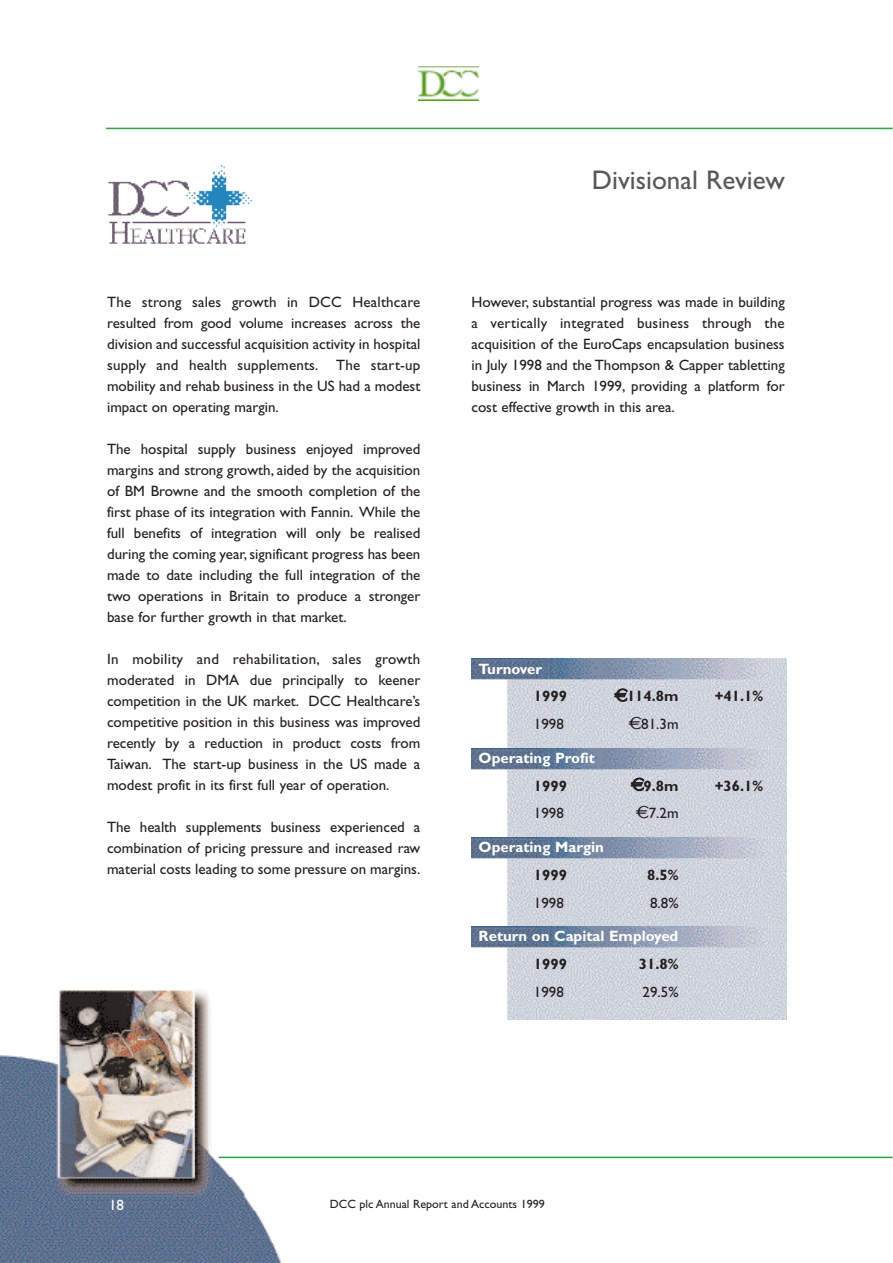
<style>
.page{position:relative;width:893px;height:1263px;background:#fff}
.page>*{position:absolute;margin:0;border:0;box-sizing:border-box;transform-origin:0 0}
.t1{font:27px "Gill Sans";color:#57585a}
.t2{font:15px/21px "Gill Sans";color:#231f20;text-align:justify}
.t3{font:700 15px "Gill Sans";color:#fff}
.t4{font:700 15px "Gill Sans";color:#231f20}
.t5{font:15px "Gill Sans";color:#fff}
.t6{font:12px "Gill Sans";color:#231f20}
.s1{font-family:"Euro etica";font-weight:400}
.s2{font-family:"Euro etica"}
</style>
<div class="page">
<img style="left:0;top:990px;width:300px;height:273px">
<hr style="left:106px;top:128px;width:786px;height:1px;background:#2da343">
<hr style="left:219px;top:1157px;width:673px;height:1px;background:#2da343">
<img style="left:418px;top:67px;width:60px;height:33px">
<img style="left:108px;top:165px;width:144px;height:79px">
<img style="left:471px;top:659px;width:315px;height:89px">
<img style="left:471px;top:748px;width:315px;height:89px">
<img style="left:471px;top:837px;width:315px;height:90px">
<img style="left:471px;top:927px;width:315px;height:93px">
<p class="t2" style="left:107px;top:293px;width:315px">The strong sales growth in DCC Healthcare resulted from good volume increases across the division and successful acquisition activity in hospital supply and health supplements. The start-up mobility and rehab business in the US had a modest impact on operating margin.</p>
<p class="t2" style="left:107px;top:440px;width:315px">The hospital supply business enjoyed improved margins and strong growth, aided by the acquisition of BM Browne and the smooth completion of the first phase of its integration with Fannin. While the full benefits of integration will only be realised during the coming year, significant progress has been made to date including the full integration of the two operations in Britain to produce a stronger base for further growth in that market.</p>
<p class="t2" style="left:107px;top:650px;width:315px">In mobility and rehabilitation, sales growth moderated in DMA due principally to keener competition in the UK market. DCC Healthcare’s competitive position in this business was improved recently by a reduction in product costs from Taiwan. The start-up business in the US made a modest profit in its first full year of operation.</p>
<p class="t2" style="left:107px;top:818px;width:315px">The health supplements business experienced a combination of pricing pressure and increased raw material costs leading to some pressure on margins.</p>
<h1 class="t1" style="left:592px;top:170px;width:194px">Divisional Review</h1>
<p class="t2" style="left:471px;top:293px;width:315px">However, substantial progress was made in building a vertically integrated business through the acquisition of the EuroCaps encapsulation business in July 1998 and the Thompson &amp; Capper tabletting business in March 1999, providing a platform for cost effective growth in this area.</p>
<p class="t3" style="left:478px;top:663px;width:65px">Turnover</p>
<p class="t4" style="left:534px;top:691px;width:35px">1999</p>
<p class="t4" style="left:614px;top:691px;width:65px"><span class="s1">I</span>114.8m</p>
<p class="t4" style="left:714px;top:691px;width:50px">+41.1%</p>
<p class="t2" style="left:534px;top:715px;width:31px">1998</p>
<p class="t2" style="left:628px;top:715px;width:51px"><span class="s2">I</span>81.3m</p>
<p class="t3" style="left:478px;top:753px;width:118px">Operating Profit</p>
<p class="t4" style="left:534px;top:780px;width:35px">1999</p>
<p class="t4" style="left:631px;top:780px;width:49px"><span class="s1">I</span>9.8m</p>
<p class="t4" style="left:714px;top:780px;width:50px">+36.1%</p>
<p class="t2" style="left:534px;top:804px;width:31px">1998</p>
<p class="t2" style="left:636px;top:804px;width:44px"><span class="s2">I</span>7.2m</p>
<p class="t3" style="left:478px;top:842px;width:127px">Operating Margin</p>
<p class="t4" style="left:534px;top:870px;width:35px">1999</p>
<p class="t4" style="left:647px;top:870px;width:33px">8.5%</p>
<p class="t2" style="left:534px;top:894px;width:31px">1998</p>
<p class="t2" style="left:650px;top:894px;width:30px">8.8%</p>
<p class="t3" style="left:478px;top:931px;width:201px">Return on Capital Employed</p>
<p class="t4" style="left:534px;top:959px;width:35px">1999</p>
<p class="t4" style="left:639px;top:959px;width:41px">31.8%</p>
<p class="t2" style="left:534px;top:983px;width:31px">1998</p>
<p class="t2" style="left:642px;top:983px;width:37px">29.5%</p>
<p class="t5" style="left:109px;top:1200px;width:16px">18</p>
<p class="t6" style="left:330px;top:1200px;width:216px">DCC plc Annual Report and Accounts 1999</p>
</div>
